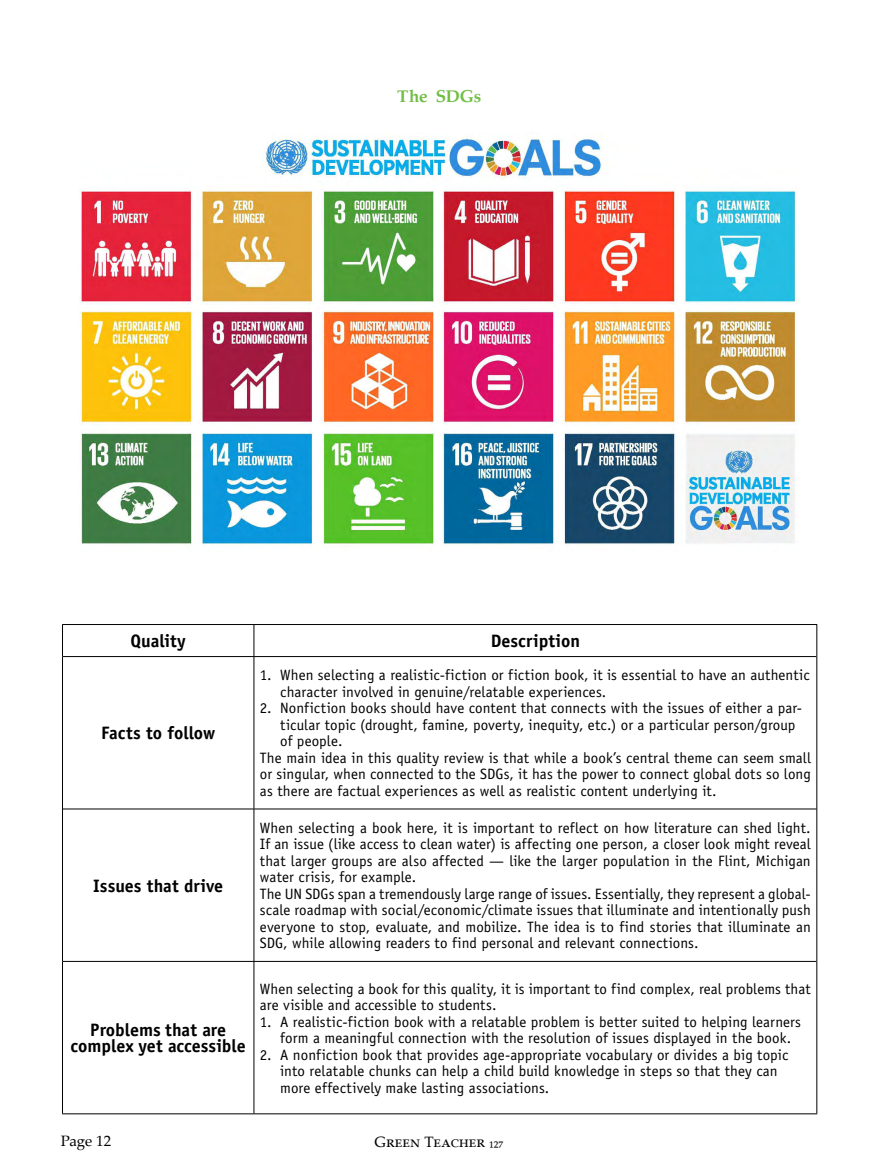
<style>
.page{position:relative;width:878px;height:1175px;background:#fff}
.page>*{position:absolute;margin:0;border:0;box-sizing:border-box;transform-origin:0 0}
.t1{font:700 19.5px "Palatino";letter-spacing:-.005em;color:#6fbe44}
.t2{font:700 18px/16.5px "Officina Sans";color:#000;text-align:center}
.t3{font:16.5px "Palatino Linotype";color:#000}
.t4{font:15px/16.5px "Officina Sans";letter-spacing:.005em;color:#000}
.t5{font:15px "Palatino Linotype";color:#000}
.s1{font-size:15px}
</style>
<div class="page">
<img style="left:79px;top:138px;width:718px;height:409px">
<hr style="left:62px;top:624px;width:192px;height:1px;background:#000">
<hr style="left:62px;top:625px;width:1px;height:31px;background:#000">
<hr style="left:254px;top:624px;width:563px;height:1px;background:#000">
<hr style="left:816px;top:625px;width:1px;height:31px;background:#000">
<hr style="left:62px;top:656px;width:1px;height:153px;background:#000">
<hr style="left:816px;top:656px;width:1px;height:153px;background:#000">
<hr style="left:62px;top:809px;width:1px;height:152px;background:#000">
<hr style="left:816px;top:809px;width:1px;height:152px;background:#000">
<hr style="left:62px;top:961px;width:1px;height:152px;background:#000">
<hr style="left:816px;top:961px;width:1px;height:152px;background:#000">
<hr style="left:62px;top:1113px;width:192px;height:1px;background:#000">
<hr style="left:254px;top:1113px;width:563px;height:1px;background:#000">
<hr style="left:254px;top:625px;width:1px;height:31px;background:#000">
<hr style="left:63px;top:656px;width:191px;height:1px;background:#000">
<hr style="left:254px;top:656px;width:562px;height:1px;background:#000">
<hr style="left:254px;top:656px;width:1px;height:152px;background:#000">
<hr style="left:63px;top:808px;width:191px;height:1px;background:#000">
<hr style="left:254px;top:808px;width:562px;height:1px;background:#000">
<hr style="left:254px;top:809px;width:1px;height:152px;background:#000">
<hr style="left:63px;top:961px;width:191px;height:1px;background:#000">
<hr style="left:254px;top:961px;width:562px;height:1px;background:#000">
<hr style="left:254px;top:961px;width:1px;height:152px;background:#000">
<h1 class="t1" style="left:397px;top:87px;width:86px">The SDGs</h1>
<p class="t2" style="left:130px;top:632px;width:57px">Quality</p>
<p class="t2" style="left:491px;top:632px;width:91px">Description</p>
<p class="t2" style="left:101px;top:724px;width:115px">Facts to follow</p>
<p class="t2" style="left:93px;top:877px;width:131px">Issues that drive</p>
<p class="t2" style="left:71px;top:1021px;width:177px">Problems that are complex yet accessible</p>
<p class="t4" style="left:280px;top:667px;width:531px;text-indent:-20px">1. When selecting a realistic-fiction or fiction book, it is essential to have an authentic character involved in genuine/relatable experiences.</p>
<p class="t4" style="left:260px;top:700px;width:543px">2. Nonfiction books should have content that connects with the issues of either a par-</p>
<p class="t4" style="left:280px;top:716px;width:516px">ticular topic (drought, famine, poverty, inequity, etc.) or a particular person/group</p>
<p class="t4" style="left:280px;top:733px;width:64px">of people.</p>
<p class="t4" style="left:260px;top:749px;width:552px">The main idea in this quality review is that while a book’s central theme can seem small</p>
<p class="t4" style="left:260px;top:766px;width:552px">or singular, when connected to the SDGs, it has the power to connect global dots so long</p>
<p class="t4" style="left:260px;top:782px;width:458px">as there are factual experiences as well as realistic content underlying it.</p>
<p class="t4" style="left:260px;top:819px;width:552px">When selecting a book here, it is important to reflect on how literature can shed light.<br>If an issue (like access to clean water) is affecting one person, a closer look might reveal that larger groups are also affected — like the larger population in the Flint, Michigan water crisis, for example.<br>The UN SDGs span a tremendously large range of issues. Essentially, they represent a global&shy;scale roadmap with social/economic/climate issues that illuminate and intentionally push everyone to stop, evaluate, and mobilize. The idea is to find stories that illuminate an SDG, while allowing readers to find personal and relevant connections.</p>
<p class="t4" style="left:260px;top:980px;width:552px">When selecting a book for this quality, it is important to find complex, real problems that are visible and accessible to students.</p>
<p class="t4" style="left:280px;top:1013px;width:522px;text-indent:-20px">1. A realistic-fiction book with a relatable problem is better suited to helping learners form a meaningful connection with the resolution of issues displayed in the book.</p>
<p class="t4" style="left:280px;top:1046px;width:509px;text-indent:-20px">2. A nonfiction book that provides age-appropriate vocabulary or divides a big topic into relatable chunks can help a child build knowledge in steps so that they can more effectively make lasting associations.</p>
<p class="t5" style="left:61px;top:1130px;width:52px">Page 12</p>
<p class="t3" style="left:374px;top:1130px;width:130px"><span class="s1">G</span>reen <span class="s1">T</span>eacher <span class="s1">127</span></p>
</div>
